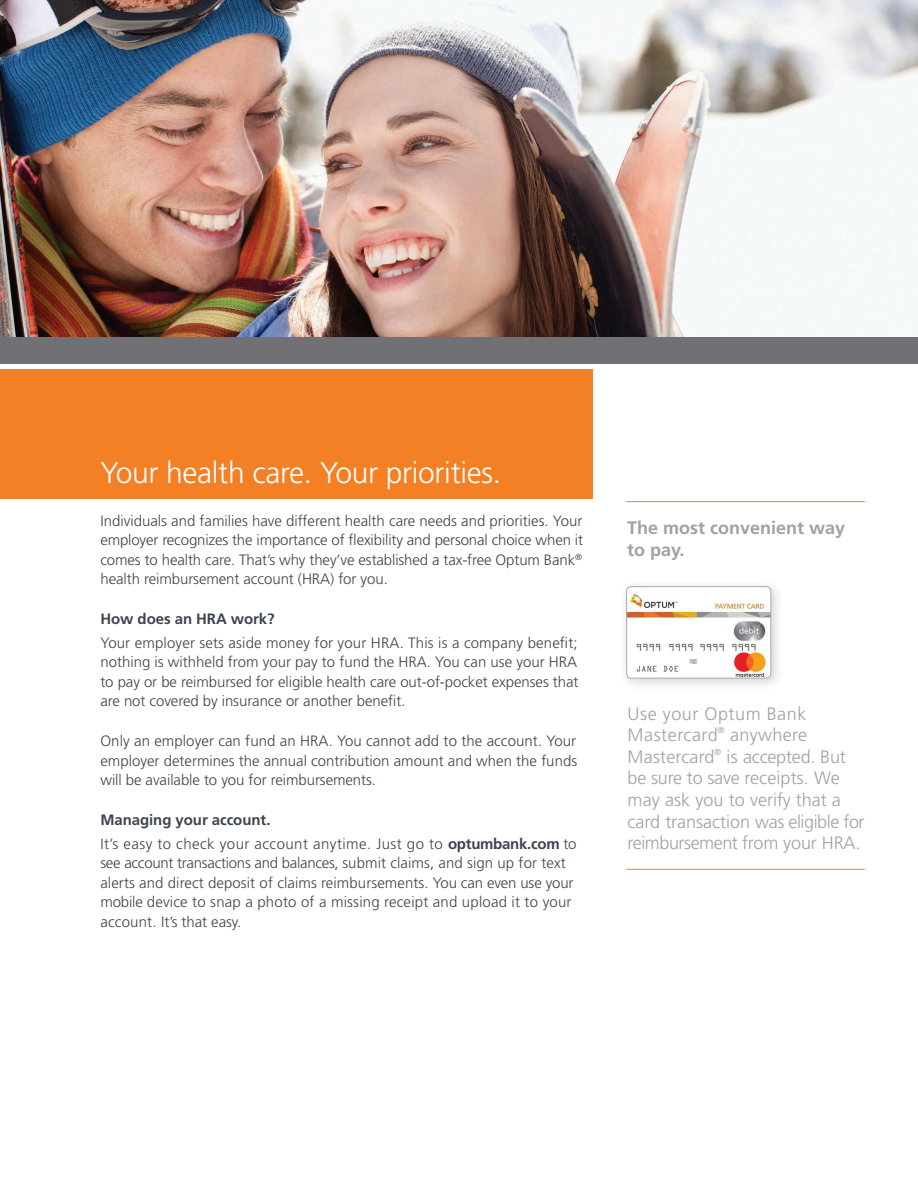
<style>
.page{position:relative;width:918px;height:1188px;background:#fff}
.page>*{position:absolute;margin:0;border:0;box-sizing:border-box;transform-origin:0 0}
.t1{font:300 30px "Frutiger LT Std";letter-spacing:-.01em;color:#fff}
.t2{font:300 18px/21.6px "Frutiger LT Std";color:#a1a1a5}
.t3{font:700 18px/21.6px "Frutiger LT Std";color:#a1a1a5}
.t4{font:300 15px/19.5px "Frutiger LT Std";letter-spacing:-.005em;color:#3e444f;text-align:justify}
.t5{font:700 15px "Frutiger LT Std";letter-spacing:-.005em;color:#3e444f}
.s1{font-weight:700}
</style>
<div class="page">
<div style="left:0;top:369px;width:593px;height:129px;background:#f48026"></div>
<img style="left:0;top:0;width:918px;height:338px">
<div style="left:0;top:338px;width:918px;height:26px;background:#717074"></div>
<hr style="left:626px;top:501px;width:239px;height:1px;background:#f48026">
<hr style="left:626px;top:869px;width:239px;height:1px;background:#f48026">
<div style="left:618px;top:578px;width:167px;height:114px;background:#231f20;opacity:.2"></div>
<img style="left:627px;top:587px;width:144px;height:91px">
<div style="left:626px;top:586px;width:145px;height:92px;border:1px solid #a8abac;border-radius:4px"></div>
<p class="t1" style="left:100px;top:455px;width:402px">Your health care. Your priorities.</p>
<p class="t4" style="left:100px;top:511px;width:484px">Individuals and families have different health care needs and priorities. Your employer recognizes the importance of flexibility and personal choice when it comes to health care. That’s why they’ve established a tax-free Optum Bank<sup>® </sup>health reimbursement account (HRA) for you.</p>
<p class="t5" style="left:100px;top:610px;width:176px">How does an HRA work?</p>
<p class="t4" style="left:100px;top:633px;width:480px">Your employer sets aside money for your HRA. This is a company benefit; nothing is withheld from your pay to fund the HRA. You can use your HRA to pay or be reimbursed for eligible health care out-of-pocket expenses that are not covered by insurance or another benefit.</p>
<p class="t4" style="left:100px;top:731px;width:478px">Only an employer can fund an HRA. You cannot add to the account. Your employer determines the annual contribution amount and when the funds will be available to you for reimbursements.</p>
<p class="t5" style="left:100px;top:811px;width:172px">Managing your account.</p>
<p class="t4" style="left:100px;top:834px;width:478px;text-align:left">It’s easy to check your account anytime. Just go to <span class="s1">optumbank.com</span> to see account transactions and balances, submit claims, and sign up for text alerts and direct deposit of claims reimbursements. You can even use your mobile device to snap a photo of a missing receipt and upload it to your account. It’s that easy.</p>
<p class="t3" style="left:627px;top:517px;width:220px">The most convenient way to pay.</p>
<p class="t2" style="left:628px;top:703px;width:238px">Use your Optum Bank<br>Mastercard<sup>®</sup> anywhere<br>Mastercard<sup>®</sup> is accepted. But be sure to save receipts. We may ask you to verify that a card transaction was eligible for reimbursement from your HRA.</p>
</div>
